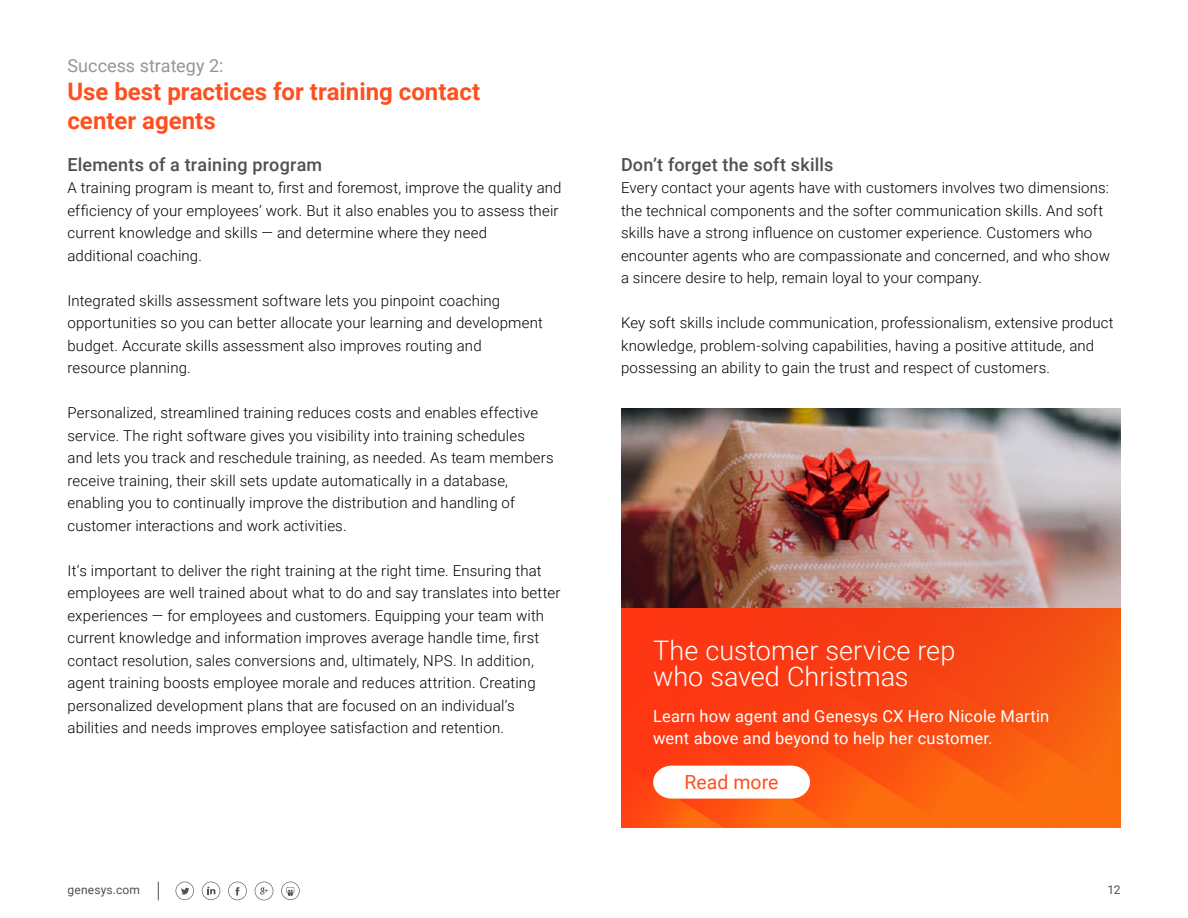
<style>
.page{position:relative;width:1188px;height:918px;background:#fff}
.page>*{position:absolute;margin:0;border:0;box-sizing:border-box;transform-origin:0 0}
.t1{font:300 27px/25.5px "Roboto";color:#fff}
.t2{font:700 24px/28.5px "Roboto";color:#ff4f1f}
.t3{font:19.5px "Roboto";color:#ff4f1f}
.t4{font:500 18px "Roboto";letter-spacing:.01em;color:#4e5054}
.t5{font:18px "Roboto";color:#959699}
.t6{font:16.5px/22.5px "Roboto";letter-spacing:.01em;color:#fff}
.t7{font:300 15px/22.5px "Roboto";letter-spacing:.01em;color:#000}
.t8{font:12px "Roboto";letter-spacing:.015em;color:#4e5054}
</style>
<div class="page">
<svg style="left:255px;top:882px;width:18px;height:18px"></svg>
<svg style="left:202px;top:882px;width:18px;height:18px"></svg>
<svg style="left:176px;top:882px;width:18px;height:18px"></svg>
<svg style="left:228px;top:882px;width:19px;height:18px"></svg>
<svg style="left:281px;top:882px;width:19px;height:18px"></svg>
<svg style="left:158px;top:882px;width:1px;height:18px"></svg>
<img style="left:621px;top:608px;width:499px;height:219px">
<svg style="left:652px;top:764px;width:160px;height:36px"></svg>
<img style="left:621px;top:408px;width:499px;height:200px">
<p class="t5" style="left:68px;top:53px;width:158px">Success strategy 2:</p>
<h2 class="t2" style="left:68px;top:77px;width:414px">Use best practices for training contact center agents</h2>
<p class="t4" style="left:68px;top:152px;width:256px">Elements of a training program</p>
<p class="t7" style="left:68px;top:176px;width:496px">A training program is meant to, first and foremost, improve the quality and efficiency of your employees’ work. But it also enables you to assess their current knowledge and skills — and determine where they need<br>additional coaching.</p>
<p class="t7" style="left:68px;top:289px;width:477px">Integrated skills assessment software lets you pinpoint coaching opportunities so you can better allocate your learning and development budget. Accurate skills assessment also improves routing and resource planning.</p>
<p class="t7" style="left:68px;top:401px;width:488px">Personalized, streamlined training reduces costs and enables effective service. The right software gives you visibility into training schedules<br>and lets you track and reschedule training, as needed. As team members receive training, their skill sets update automatically in a database, enabling you to continually improve the distribution and handling of customer interactions and work activities.</p>
<p class="t7" style="left:68px;top:559px;width:495px">It’s important to deliver the right training at the right time. Ensuring that employees are well trained about what to do and say translates into better experiences — for employees and customers. Equipping your team with current knowledge and information improves average handle time, first contact resolution, sales conversions and, ultimately, NPS. In addition, agent training boosts employee morale and reduces attrition. Creating personalized development plans that are focused on an individual’s abilities and needs improves employee satisfaction and retention.</p>
<p class="t4" style="left:621px;top:152px;width:214px">Don’t forget the soft skills</p>
<p class="t7" style="left:621px;top:176px;width:491px">Every contact your agents have with customers involves two dimensions: the technical components and the softer communication skills. And soft skills have a strong influence on customer experience. Customers who encounter agents who are compassionate and concerned, and who show a sincere desire to help, remain loyal to your company.</p>
<p class="t7" style="left:621px;top:311px;width:494px">Key soft skills include communication, professionalism, extensive product knowledge, problem-solving capabilities, having a positive attitude, and possessing an ability to gain the trust and respect of customers.</p>
<h1 class="t1" style="left:653px;top:637px;width:304px">The customer service rep who saved Christmas</h1>
<p class="t6" style="left:653px;top:704px;width:398px">Learn how agent and Genesys CX Hero Nicole Martin went above and beyond to help her customer.</p>
<h3 class="t3" style="left:685px;top:768px;width:96px">Read more</h3>
<p class="t8" style="left:68px;top:881px;width:74px">genesys.com</p>
<p class="t8" style="left:1108px;top:881px;width:14px">12</p>
</div>
